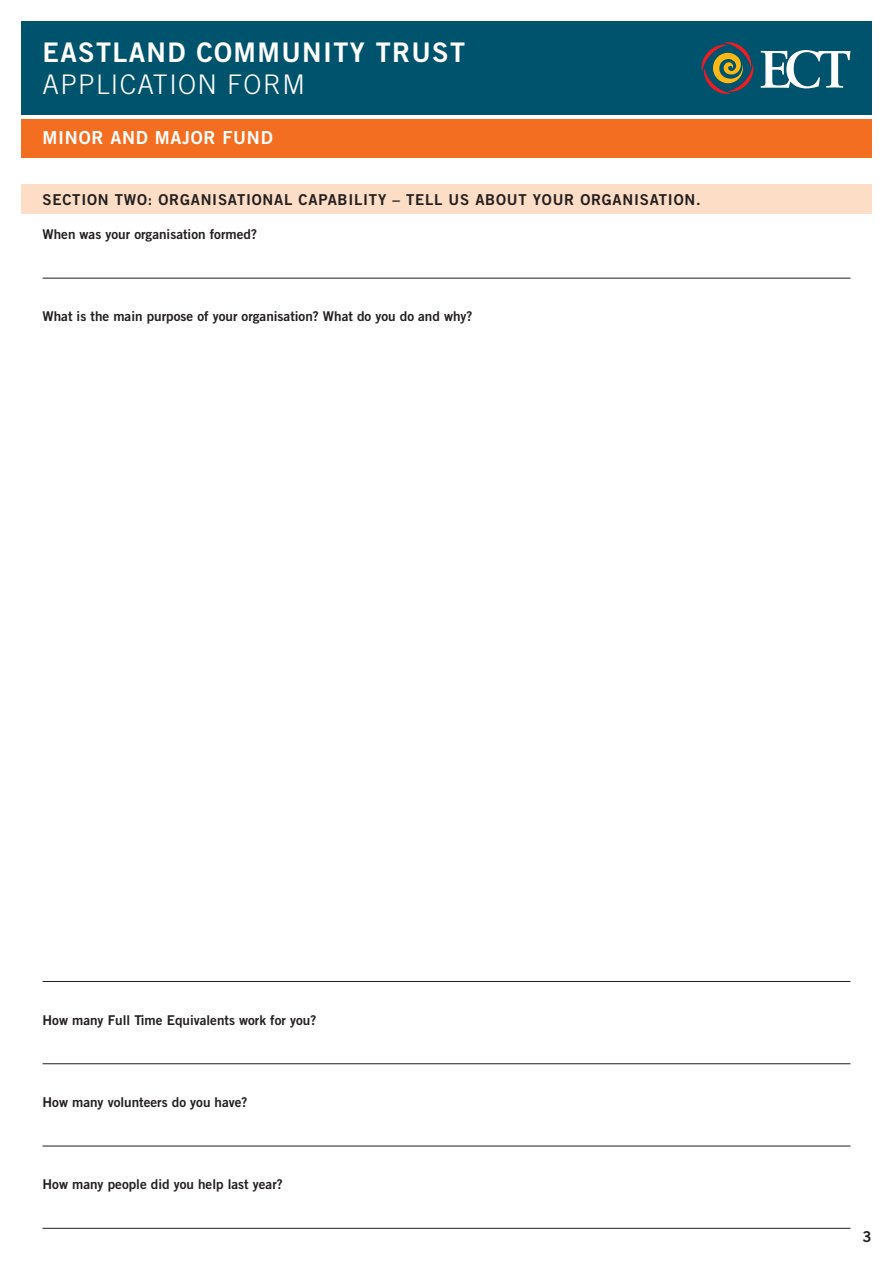
<style>
.page{position:relative;width:893px;height:1263px;background:#fff}
.page>*{position:absolute;margin:0;border:0;box-sizing:border-box;transform-origin:0 0}
.t1{font:27px "Trade Gothic Bold Two";letter-spacing:.05em;color:#fff}
.t2{font:300 27px "Trade Gothic";letter-spacing:.05em;color:#fff}
.t3{font:18px "Trade Gothic Bold Two";letter-spacing:.04em;color:#fff}
.sub{font:15px "Trade Gothic Bold Two";letter-spacing:.05em;color:#231f20}
.Question_-_sub{font:13.5px "Trade Gothic Bold Two";color:#231f20}
.sub-2{font:13.5px "Trade Gothic Bold Two";color:#231f20}
</style>
<div class="page">
<div style="left:21px;top:21px;width:851px;height:94px;background:#00536d"></div>
<div style="left:21px;top:119px;width:851px;height:38px;background:#f36e21"></div>
<svg style="left:761px;top:50px;width:89px;height:38px"></svg>
<svg style="left:701px;top:42px;width:53px;height:52px"></svg>
<div style="left:21px;top:184px;width:851px;height:30px;background:#fdddc6"></div>
<hr style="left:43px;top:278px;width:807px;height:1px;background:#231f20">
<hr style="left:43px;top:981px;width:807px;height:1px;background:#231f20">
<hr style="left:43px;top:1063px;width:807px;height:1px;background:#231f20">
<hr style="left:43px;top:1146px;width:807px;height:1px;background:#231f20">
<hr style="left:43px;top:1228px;width:807px;height:1px;background:#231f20">
<h1 class="t1" style="left:43px;top:36px;width:424px">EASTLAND COMMUNITY TRUST</h1>
<h1 class="t2" style="left:43px;top:68px;width:264px">APPLICATION FORM</h1>
<h2 class="t3" style="left:43px;top:126px;width:232px">MINOR AND MAJOR FUND</h2>
<p class="sub" style="left:43px;top:190px;width:660px">SECTION TWO: ORGANISATIONAL CAPABILITY – TELL US ABOUT YOUR ORGANISATION.</p>
<p class="sub-2" style="left:43px;top:226px;width:216px">When was your organisation formed?</p>
<p class="Question_-_sub" style="left:43px;top:308px;width:432px">What is the main purpose of your organisation? What do you do and why?</p>
<p class="Question_-_sub" style="left:43px;top:1011px;width:275px">How many Full Time Equivalents work for you?</p>
<p class="Question_-_sub" style="left:43px;top:1094px;width:207px">How many volunteers do you have?</p>
<p class="Question_-_sub" style="left:43px;top:1176px;width:242px">How many people did you help last year?</p>
<p class="sub" style="left:862px;top:1227px;width:11px">3</p>
</div>
